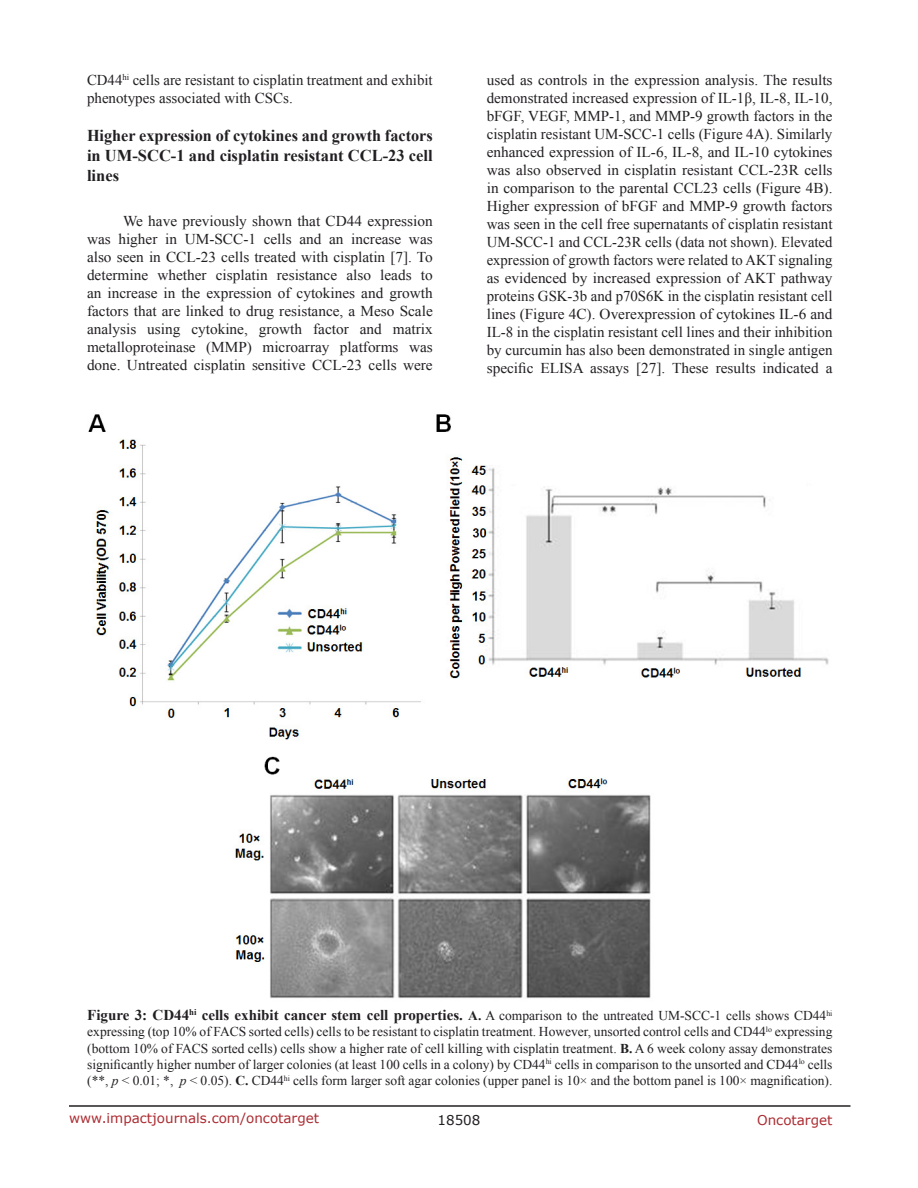
<style>
.page{position:relative;width:918px;height:1188px;background:#fff}
.page>*{position:absolute;margin:0;border:0;box-sizing:border-box;transform-origin:0 0}
.SubHeading{font:700 16.5px/19.8px "Times New Roman";color:#221f22;text-align:justify}
.BodyText{font:15px/18px "Times New Roman";color:#221f22;text-align:justify}
.FigureText{font:700 15px "Times New Roman";color:#221f22}
.FigureText-2{font:13.5px/16.2px "Times New Roman";color:#221f22;text-align:justify}
.t1{font:13.5px "Verdana";color:#ac2b31}
.t2{font:13.5px "Verdana";color:#221f22}
.s1{font-size:13.5px}
.s2{font-weight:400;font-size:13.5px}
.s3{font-weight:700}
.s4{font-style:italic}
</style>
<div class="page">
<hr style="left:69px;top:1105px;width:781px;height:2px;background:#231f20">
<img style="left:88px;top:414px;width:741px;height:585px">
<p class="BodyText" style="left:87px;top:71px;width:347px">CD44<sup>hi</sup> cells are resistant to cisplatin treatment and exhibit phenotypes associated with CSCs.</p>
<p class="SubHeading" style="left:87px;top:125px;width:347px">Higher expression of cytokines and growth factors in UM-SCC-1 and cisplatin resistant CCL-23 cell lines</p>
<p class="BodyText" style="left:87px;top:212px;width:347px;text-indent:36px">We have previously shown that CD44 expression was higher in UM-SCC-1 cells and an increase was also seen in CCL-23 cells treated with cisplatin [7]. To determine whether cisplatin resistance also leads to an increase in the expression of cytokines and growth factors that are linked to drug resistance, a Meso Scale analysis using cytokine, growth factor and matrix metalloproteinase (MMP) microarray platforms was done. Untreated cisplatin sensitive CCL-23 cells were</p>
<p class="BodyText" style="left:487px;top:71px;width:347px">used as controls in the expression analysis. The results demonstrated increased expression of IL-1β, IL-8, IL-10, bFGF, VEGF, MMP-1, and MMP-9 growth factors in the cisplatin resistant UM-SCC-1 cells (Figure 4A). Similarly enhanced expression of IL-6, IL-8, and IL-10 cytokines was also observed in cisplatin resistant CCL-23R cells in comparison to the parental CCL23 cells (Figure 4B).<br>Higher expression of bFGF and MMP-9 growth factors was seen in the cell free supernatants of cisplatin resistant UM-SCC-1 and CCL-23R cells (data not shown). Elevated expression of growth factors were related to AKT signaling as evidenced by increased expression of AKT pathway proteins GSK-3b and p70S6K in the cisplatin resistant cell lines (Figure 4C). Overexpression of cytokines IL-6 and IL-8 in the cisplatin resistant cell lines and their inhibition by curcumin has also been demonstrated in single antigen specific ELISA assays [27]. These results indicated a</p>
<p class="FigureText" style="left:87px;top:1005px;width:747px">Figure 3: CD44<sup>hi</sup> cells exhibit cancer stem cell properties. <span class="s1">A.</span> <span class="s2">A comparison to the untreated UM-SCC-1 cells shows CD44</span><sup>hi</sup></p>
<p class="FigureText-2" style="left:87px;top:1024px;width:747px">expressing (top 10% of FACS sorted cells) cells to be resistant to cisplatin treatment. However, unsorted control cells and CD44<sup>lo</sup> expressing (bottom 10% of FACS sorted cells) cells show a higher rate of cell killing with cisplatin treatment. <span class="s3">B.</span> A 6 week colony assay demonstrates significantly higher number of larger colonies (at least 100 cells in a colony) by CD44<sup>hi</sup> cells in comparison to the unsorted and CD44<sup>lo</sup> cells (**, <span class="s4">p</span> &lt; 0.01; *, <span class="s4">p</span> &lt; 0.05). <span class="s3">C.</span> CD44<sup>hi</sup> cells form larger soft agar colonies (upper panel is 10× and the bottom panel is 100× magnification).</p>
<p class="t1" style="left:69px;top:1109px;width:252px">www.impactjournals.com/oncotarget</p>
<p class="t2" style="left:438px;top:1111px;width:44px">18508</p>
<p class="t1" style="left:757px;top:1111px;width:77px">Oncotarget</p>
</div>
